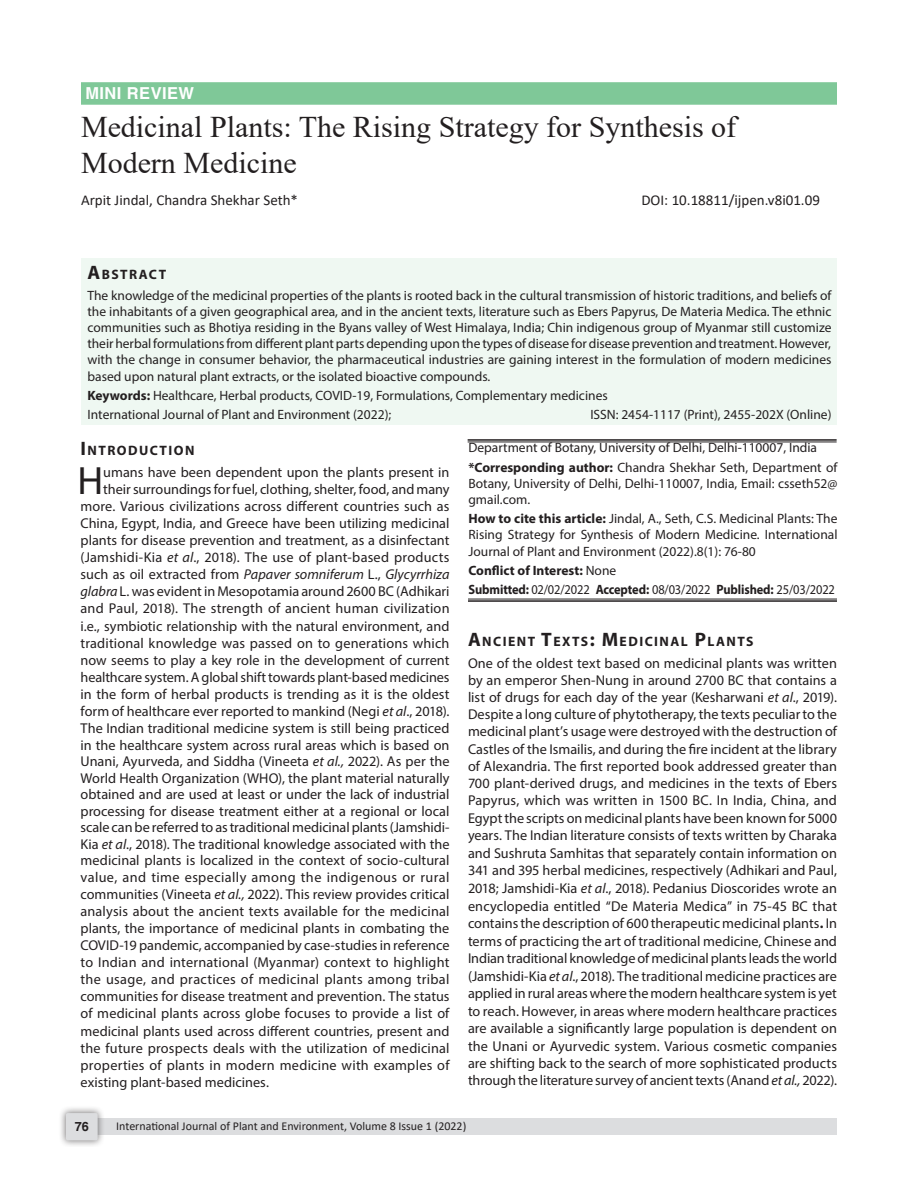
<style>
.page{position:relative;width:918px;height:1188px;background:#fff}
.page>*{position:absolute;margin:0;border:0;box-sizing:border-box;transform-origin:0 0}
.Body_flush{font:39.6px "Myriad Pro";color:#231f20}
.article_head{font:30px/36px "Times New Roman";color:#231f20}
.Subject{font:700 16.5px "Helvetica";letter-spacing:.025em;color:#fff}
.author{font:15px "Calibri";color:#231f20}
.Body_flush-2{font:14.25px/17.4px "Myriad Pro";letter-spacing:.005em;color:#231f20;text-align:justify}
.Body_flush-3{font:14.25px "Myriad Pro";letter-spacing:.025em;color:#231f20}
.Body_flush-4{font:italic 14.25px "Myriad Pro";color:#231f20}
.A{font:700 13.65px "Myriad Pro";letter-spacing:.105em;color:#231f20}
.Abstract{font:13.5px/16.2px "Myriad Pro";color:#231f20;text-align:justify}
.affiliation{font:13.5px/16.2px "Myriad Pro";color:#231f20;text-align:justify}
.affiliation-2{font:13.5px "Myriad Pro";color:#231f20;scale:.92 1}
.affiliation-3{font:700 13.5px "Myriad Pro";color:#231f20}
.t1{font:700 12.75px "Helvetica";color:#231f20}
.t2{font:12px "Calibri";color:#231f20}
.s1{font-size:19.5px}
.s2{font-weight:700}
.s3{font-style:italic}
.s4{font-style:normal}
.s5{font-weight:400}
</style>
<div class="page">
<div style="left:82px;top:1119px;width:755px;height:16px;background:#dcdddf"></div>
<div style="left:59px;top:1106px;width:46px;height:41px;background:#231f20;opacity:.61"></div>
<div style="left:66px;top:1113px;width:32px;height:27px;background:#dcdddf;border-radius:2px"></div>
<div style="left:81px;top:258px;width:756px;height:167px;background:#eff8f2"></div>
<div style="left:81px;top:82px;width:756px;height:23px;background:#7fc898"></div>
<hr style="left:468px;top:439px;width:369px;height:2px;background:#231f20">
<hr style="left:468px;top:442px;width:369px;height:1px;background:#231f20">
<hr style="left:468px;top:599px;width:369px;height:1px;background:#231f20">
<hr style="left:468px;top:600px;width:369px;height:2px;background:#231f20">
<p class="Subject" style="left:86px;top:84px;width:110px">MINI REVIEW</p>
<p class="article_head" style="left:81px;top:108px;width:657px">Medicinal Plants: The Rising Strategy for Synthesis of<br>Modern Medicine</p>
<p class="author" style="left:81px;top:189px;width:219px">Arpit Jindal, Chandra Shekhar Seth*</p>
<p class="author" style="left:641px;top:189px;width:180px">DOI: 10.18811/ijpen.v8i01.09</p>
<p class="A" style="left:87px;top:265px;width:80px"><span class="s1">A</span>BSTRACT</p>
<p class="Abstract" style="left:87px;top:287px;width:746px">The knowledge of the medicinal properties of the plants is rooted back in the cultural transmission of historic traditions, and beliefs of the inhabitants of a given geographical area, and in the ancient texts, literature such as Ebers Papyrus, De Materia Medica. The ethnic communities such as Bhotiya residing in the Byans valley of West Himalaya, India; Chin indigenous group of Myanmar still customize their herbal formulations from different plant parts depending upon the types of disease for disease prevention and treatment. However, with the change in consumer behavior, the pharmaceutical industries are gaining interest in the formulation of modern medicines based upon natural plant extracts, or the isolated bioactive compounds.</p>
<p class="Abstract" style="left:87px;top:387px;width:522px"><span class="s2">Keywords:</span> Healthcare, Herbal products, COVID-19, Formulations, Complementary medicines</p>
<p class="Abstract" style="left:87px;top:406px;width:305px">International Journal of Plant and Environment (2022);</p>
<p class="Abstract" style="left:590px;top:406px;width:243px">ISSN: 2454-1117 (Print), 2455-202X (Online)</p>
<p class="A" style="left:81px;top:442px;width:116px"><span class="s1">I</span>NTRODUCTION</p>
<p class="Body_flush" style="left:77px;top:456px;width:27px">H</p>
<p class="Body_flush-2" style="left:103px;top:463px;width:348px">umans have been dependent upon the plants present in</p>
<p class="Body_flush-2" style="left:103px;top:480px;width:348px">their surroundings for fuel, clothing, shelter, food, and many</p>
<p class="Body_flush-2" style="left:81px;top:497px;width:370px">more. Various civilizations across different countries such as</p>
<p class="Body_flush-2" style="left:81px;top:514px;width:371px">China, Egypt, India, and Greece have been utilizing medicinal</p>
<p class="Body_flush-2" style="left:81px;top:531px;width:371px">plants for disease prevention and treatment, as a disinfectant</p>
<p class="Body_flush-2" style="left:81px;top:548px;width:371px">(Jamshidi-Kia <span class="s3">et al</span>., 2018). The use of plant-based products</p>
<p class="Body_flush-4" style="left:81px;top:566px;width:370px"><span class="s4">such as oil extracted from</span> Papaver somniferum <span class="s4">L.,</span> Glycyrrhiza</p>
<p class="Body_flush-2" style="left:81px;top:583px;width:370px"><span class="s3">glabra</span> L. was evident in Mesopotamia around 2600 BC (Adhikari</p>
<p class="Body_flush-2" style="left:81px;top:600px;width:371px">and Paul, 2018). The strength of ancient human civilization</p>
<p class="Body_flush-2" style="left:81px;top:617px;width:371px">i.e., symbiotic relationship with the natural environment, and</p>
<p class="Body_flush-2" style="left:81px;top:634px;width:371px">traditional knowledge was passed on to generations which</p>
<p class="Body_flush-2" style="left:81px;top:651px;width:371px">now seems to play a key role in the development of current</p>
<p class="Body_flush-2" style="left:81px;top:668px;width:371px">healthcare system. A global shift towards plant-based medicines</p>
<p class="Body_flush-2" style="left:81px;top:685px;width:371px">in the form of herbal products is trending as it is the oldest</p>
<p class="Body_flush-2" style="left:81px;top:702px;width:371px">form of healthcare ever reported to mankind (Negi <span class="s3">et al</span>., 2018).</p>
<p class="Body_flush-2" style="left:81px;top:719px;width:371px">The Indian traditional medicine system is still being practiced</p>
<p class="Body_flush-2" style="left:81px;top:736px;width:370px">in the healthcare system across rural areas which is based on</p>
<p class="Body_flush-2" style="left:81px;top:752px;width:370px">Unani, Ayurveda, and Siddha (Vineeta <span class="s3">et al.,</span> 2022). As per the</p>
<p class="Body_flush-2" style="left:81px;top:769px;width:370px">World Health Organization (WHO), the plant material naturally</p>
<p class="Body_flush-2" style="left:81px;top:785px;width:370px">obtained and are used at least or under the lack of industrial</p>
<p class="Body_flush-2" style="left:81px;top:802px;width:370px">processing for disease treatment either at a regional or local</p>
<p class="Body_flush-2" style="left:81px;top:818px;width:371px">scale can be referred to as traditional medicinal plants (Jamshidi-</p>
<p class="Body_flush-2" style="left:81px;top:835px;width:370px">Kia <span class="s3">et al</span>., 2018). The traditional knowledge associated with the</p>
<p class="Body_flush-2" style="left:81px;top:851px;width:370px">medicinal plants is localized in the context of socio-cultural</p>
<p class="Body_flush-3" style="left:81px;top:868px;width:370px">value, and time especially among the indigenous or rural</p>
<p class="Body_flush-2" style="left:81px;top:885px;width:370px">communities (Vineeta <span class="s3">et al.,</span> 2022). This review provides critical</p>
<p class="Body_flush-2" style="left:81px;top:902px;width:370px">analysis about the ancient texts available for the medicinal</p>
<p class="Body_flush-2" style="left:81px;top:919px;width:370px">plants, the importance of medicinal plants in combating the</p>
<p class="Body_flush-2" style="left:81px;top:936px;width:371px">COVID-19 pandemic, accompanied by case-studies in reference</p>
<p class="Body_flush-2" style="left:81px;top:953px;width:370px">to Indian and international (Myanmar) context to highlight</p>
<p class="Body_flush-3" style="left:81px;top:971px;width:370px">the usage, and practices of medicinal plants among tribal</p>
<p class="Body_flush-2" style="left:81px;top:988px;width:371px">communities for disease treatment and prevention. The status</p>
<p class="Body_flush-2" style="left:81px;top:1005px;width:370px">of medicinal plants across globe focuses to provide a list of</p>
<p class="Body_flush-2" style="left:81px;top:1022px;width:371px">medicinal plants used across different countries, present and</p>
<p class="Body_flush-2" style="left:81px;top:1039px;width:371px">the future prospects deals with the utilization of medicinal</p>
<p class="Body_flush-2" style="left:81px;top:1056px;width:371px">properties of plants in modern medicine with examples of</p>
<p class="Body_flush-2" style="left:81px;top:1073px;width:190px">existing plant-based medicines.</p>
<p class="affiliation" style="left:468px;top:439px;width:350px">Department of Botany, University of Delhi, Delhi-110007, India</p>
<p class="affiliation" style="left:468px;top:459px;width:371px"><span class="s2">*Corresponding author:</span> Chandra Shekhar Seth, Department of Botany, University of Delhi, Delhi-110007, India, Email: csseth52@ gmail.com.</p>
<p class="affiliation" style="left:468px;top:510px;width:371px"><span class="s2">How to cite this article:</span> Jindal, A., Seth, C.S. Medicinal Plants: The Rising Strategy for Synthesis of Modern Medicine. International Journal of Plant and Environment (2022).8(1): 76-80</p>
<p class="affiliation-3" style="left:468px;top:561px;width:149px">Conflict of Interest: <span class="s5">None</span></p>
<p class="affiliation-2" style="left:468px;top:581px;width:400px"><span class="s2">Submitted:</span> 02/02/2022 <span class="s2">Accepted:</span> 08/03/2022 <span class="s2">Published:</span> 25/03/2022</p>
<p class="A" style="left:468px;top:633px;width:287px"><span class="s1">A</span>NCIENT <span class="s1">T</span>EXTS<span class="s1">: M</span>EDICINAL <span class="s1">P</span>LANTS</p>
<p class="Body_flush-2" style="left:468px;top:654px;width:371px">One of the oldest text based on medicinal plants was written by an emperor Shen-Nung in around 2700 BC that contains a list of drugs for each day of the year (Kesharwani <span class="s3">et al</span>., 2019).<br>Despite a long culture of phytotherapy, the texts peculiar to the medicinal plant’s usage were destroyed with the destruction of Castles of the Ismailis, and during the fire incident at the library of Alexandria. The first reported book addressed greater than 700 plant-derived drugs, and medicines in the texts of Ebers Papyrus, which was written in 1500 BC. In India, China, and Egypt the scripts on medicinal plants have been known for 5000 years. The Indian literature consists of texts written by Charaka and Sushruta Samhitas that separately contain information on 341 and 395 herbal medicines, respectively (Adhikari and Paul, 2018; Jamshidi-Kia <span class="s3">et al</span>., 2018). Pedanius Dioscorides wrote an encyclopedia entitled “De Materia Medica” in 75-45 BC that contains the description of 600 therapeutic medicinal plants<span class="s2">.</span> In terms of practicing the art of traditional medicine, Chinese and Indian traditional knowledge of medicinal plants leads the world (Jamshidi-Kia <span class="s3">et al</span>., 2018). The traditional medicine practices are applied in rural areas where the modern healthcare system is yet to reach. However, in areas where modern healthcare practices are available a significantly large population is dependent on the Unani or Ayurvedic system. Various cosmetic companies are shifting back to the search of more sophisticated products through the literature survey of ancient texts (Anand<span class="s3">et al.,</span> 2022).</p>
<p class="t1" style="left:75px;top:1119px;width:16px">76</p>
<p class="t2" style="left:116px;top:1117px;width:352px">International Journal of Plant and Environment, Volume 8 Issue 1 (2022)</p>
</div>
